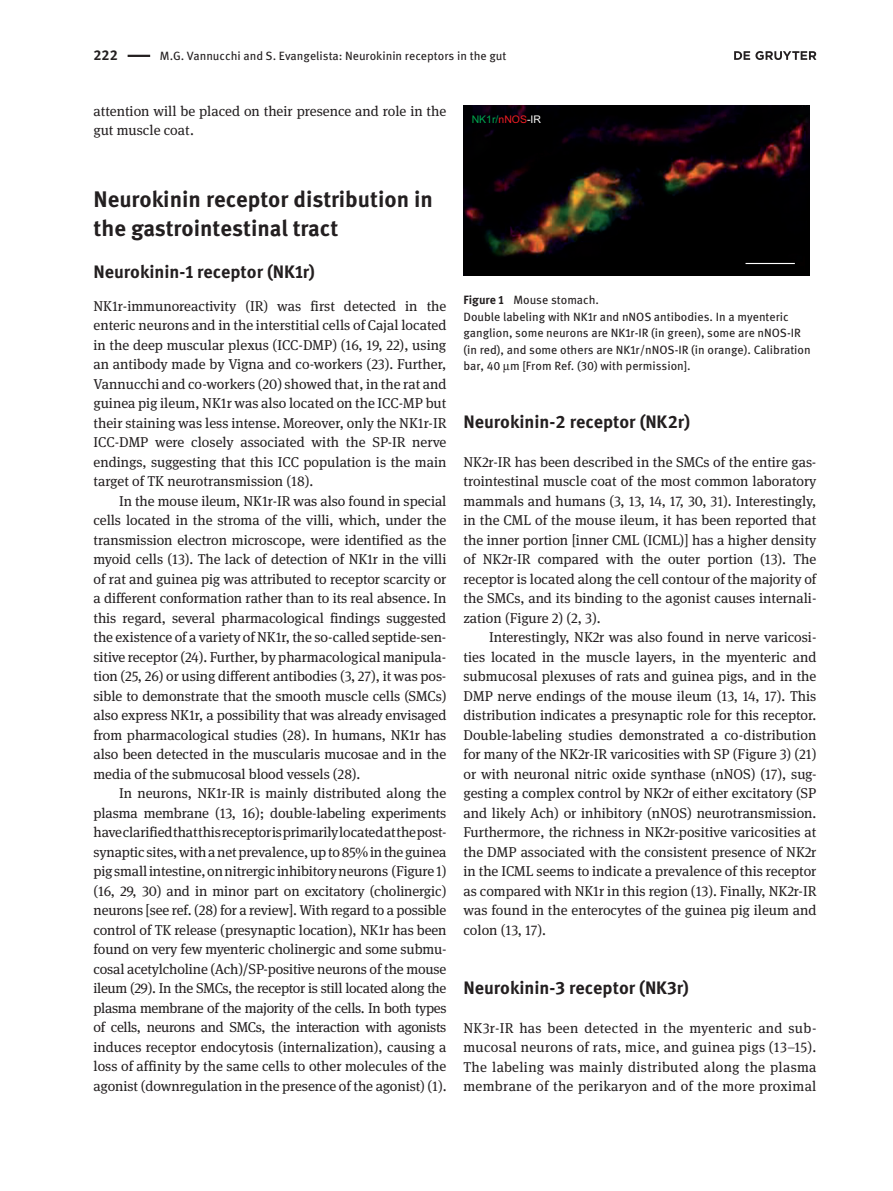
<style>
.page{position:relative;width:893px;height:1191px;background:#fff}
.page>*{position:absolute;margin:0;border:0;box-sizing:border-box;transform-origin:0 0}
.t1{font:700 22.5px/29.2px "DG Meta Science";color:#231f20}
.t2{font:700 18px "DG Meta Science";color:#231f20}
.t3{font:14.25px/19.5px "DG Meta Serif Science";color:#231f20;text-align:justify}
.t4{font:700 14.25px "DG Meta Science";color:#231f20}
.t5{font:12px/16.5px "DG Meta Science";color:#231f20}
.t6{font:10.5px "Arial";color:#00a54f}
.s1{color:#ee1d23}
.s2{color:#fff}
.s3{font-weight:700}
</style>
<div class="page">
<svg style="left:734px;top:51px;width:82px;height:9px"></svg>
<hr style="left:128px;top:55px;width:22px;height:2px;background:#231f20">
<img style="left:463px;top:105px;width:346px;height:171px">
<hr style="left:745px;top:263px;width:50px;height:1px;background:#fff">
<p class="t4" style="left:94px;top:50px;width:26px">222</p>
<p class="t5" style="left:160px;top:49px;width:348px">M.G. Vannucchi and S. Evangelista: Neurokinin receptors in the gut</p>
<p class="t3" style="left:94px;top:103px;width:354px">attention will be placed on their presence and role in the gut muscle coat.</p>
<p class="t6" style="left:472px;top:115px;width:71px">NK1r/<span class="s1">nNOS</span><span class="s2">-IR</span></p>
<h1 class="t1" style="left:94px;top:187px;width:341px">Neurokinin receptor distribution in the gastrointestinal tract</h1>
<p class="t2" style="left:94px;top:265px;width:223px">Neurokinin-1 receptor (NK1r)</p>
<p class="t3" style="left:94px;top:297px;width:354px">NK1r-immunoreactivity (IR) was first detected in the enteric neurons and in the interstitial cells of Cajal located in the deep muscular plexus (ICC-DMP) (16, 19, 22) , using an antibody made by Vigna and co-workers (23) . Further, Vannucchi and co-workers (20) showed that, in the rat and guinea pig ileum, NK1r was also located on the ICC-MP but their staining was less intense. Moreover, only the NK1r-IR ICC-DMP were closely associated with the SP-IR nerve endings, suggesting that this ICC population is the main target of TK neurotransmission (18) .</p>
<p class="t3" style="left:94px;top:492px;width:354px;text-indent:26px">In the mouse ileum, NK1r-IR was also found in special cells located in the stroma of the villi, which, under the transmission electron microscope, were identified as the myoid cells (13) . The lack of detection of NK1r in the villi of rat and guinea pig was attributed to receptor scarcity or a different conformation rather than to its real absence. In this regard, several pharmacological findings suggested the existence of a variety of NK1r, the so-called septide-sen&shy;sitive receptor (24) . Further, by pharmacological manipula&shy;tion (25, 26) or using different antibodies (3, 27) , it was pos&shy;sible to demonstrate that the smooth muscle cells (SMCs) also express NK1r, a possibility that was already envisaged from pharmacological studies (28) . In humans, NK1r has also been detected in the muscularis mucosae and in the media of the submucosal blood vessels (28) .</p>
<p class="t3" style="left:94px;top:785px;width:354px;text-indent:26px">In neurons, NK1r-IR is mainly distributed along the plasma membrane (13, 16) ; double-labeling experiments have clarified that this receptor is primarily located at the post&shy;synaptic sites, with a net prevalence, up to 85 % in the guinea pig small intestine, on nitrergic inhibitory neurons (Figure 1 ) (16, 29, 30) and in minor part on excitatory (cholinergic) neurons [see ref. (28) for a review]. With regard to a possible control of TK release (presynaptic location), NK1r has been found on very few myenteric cholinergic and some submu&shy;cosal acetylcholine (Ach)/SP-positive neurons of the mouse ileum (29) . In the SMCs, the receptor is still located along the plasma membrane of the majority of the cells. In both types of cells, neurons and SMCs, the interaction with agonists induces receptor endocytosis (internalization), causing a loss of affinity by the same cells to other molecules of the agonist (downregulation in the presence of the agonist) (1) .</p>
<p class="t5" style="left:463px;top:293px;width:349px"><span class="s3">Figure 1</span> Mouse stomach.<br>Double labeling with NK1r and nNOS antibodies. In a myenteric ganglion, some neurons are NK1r-IR (in green), some are nNOS-IR (in red), and some others are NK1r/nNOS-IR (in orange). Calibration bar, 40 m [From Ref. (30) with permission].</p>
<p class="t2" style="left:463px;top:415px;width:228px">Neurokinin-2 receptor (NK2r)</p>
<p class="t3" style="left:463px;top:454px;width:354px">NK2r-IR has been described in the SMCs of the entire gas&shy;trointestinal muscle coat of the most common laboratory mammals and humans (3, 13, 14, 17, 30, 31) . Interestingly, in the CML of the mouse ileum, it has been reported that the inner portion [inner CML (ICML)] has a higher density of NK2r-IR compared with the outer portion (13) . The receptor is located along the cell contour of the majority of the SMCs, and its binding to the agonist causes internali&shy;zation (Figure 2 ) (2, 3) .</p>
<p class="t3" style="left:463px;top:629px;width:354px;text-indent:26px">Interestingly, NK2r was also found in nerve varicosi&shy;ties located in the muscle layers, in the myenteric and submucosal plexuses of rats and guinea pigs, and in the DMP nerve endings of the mouse ileum (13, 14, 17) . This distribution indicates a presynaptic role for this receptor.<br>Double-labeling studies demonstrated a co-distribution for many of the NK2r-IR varicosities with SP (Figure 3 ) (21) or with neuronal nitric oxide synthase (nNOS) (17) , sug&shy;gesting a complex control by NK2r of either excitatory (SP and likely Ach) or inhibitory (nNOS) neurotransmission.<br>Furthermore, the richness in NK2r-positive varicosities at the DMP associated with the consistent presence of NK2r in the ICML seems to indicate a prevalence of this receptor as compared with NK1r in this region (13) . Finally, NK2r-IR was found in the enterocytes of the guinea pig ileum and colon (13, 17) .</p>
<p class="t2" style="left:463px;top:980px;width:227px">Neurokinin-3 receptor (NK3r)</p>
<p class="t3" style="left:463px;top:1019px;width:355px">NK3r-IR has been detected in the myenteric and sub&shy;mucosal neurons of rats, mice, and guinea pigs (13 – 15) .<br>The labeling was mainly distributed along the plasma membrane of the perikaryon and of the more proximal</p>
</div>
